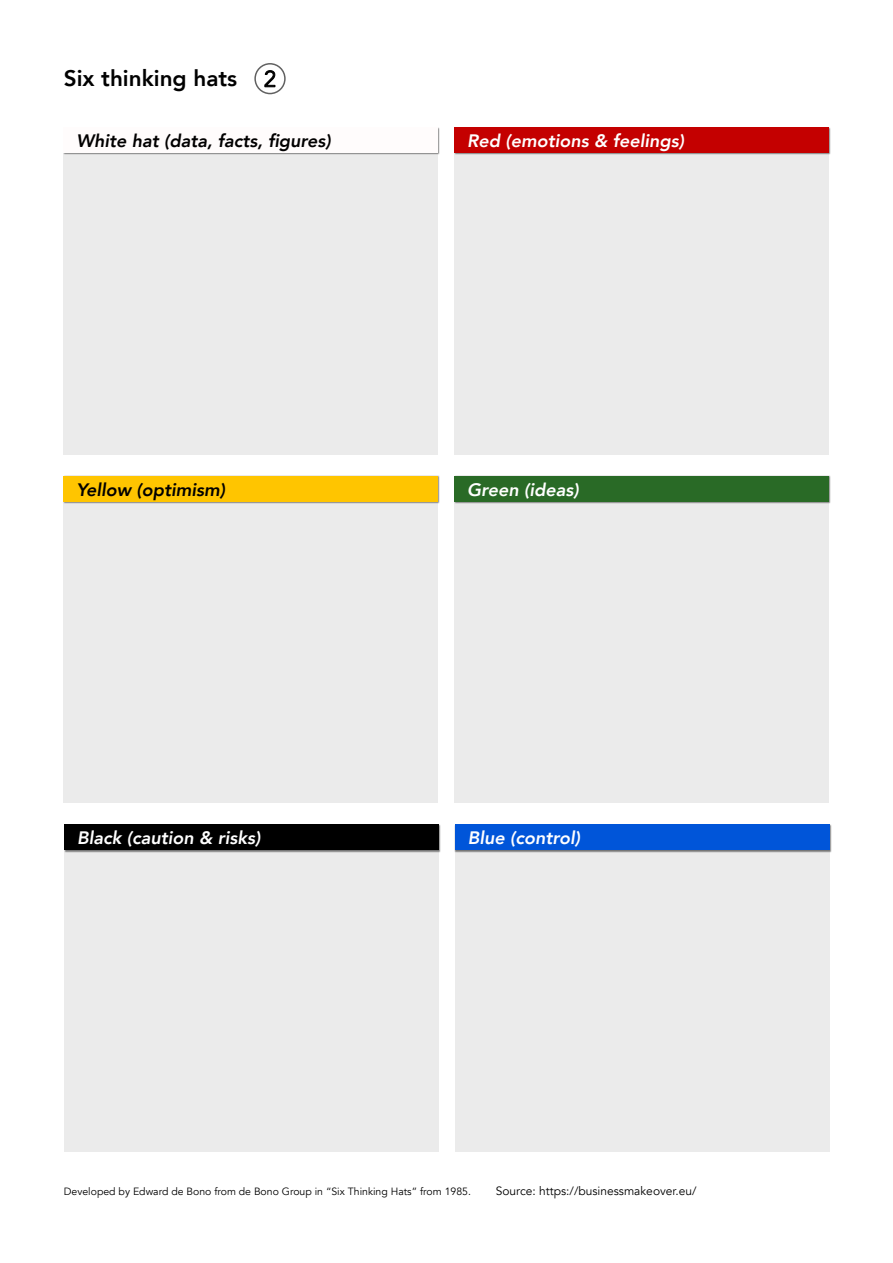
<style>
.page{position:relative;width:893px;height:1263px;background:#fff}
.page>*{position:absolute;margin:0;border:0;box-sizing:border-box;transform-origin:0 0}
.t1{font:800 22.5px "Avenir";color:#000}
.t2{font:italic 800 18px "Avenir";color:#fff}
.t3{font:italic 800 18px "Avenir";color:#000}
.t4{font:12px "Avenir";color:#000}
.t5{font:10.5px "Avenir";color:#000}
.s1{font-weight:400}
</style>
<div class="page">
<div style="left:254px;top:63px;width:32px;height:31px;border:2px solid #616161;border-radius:50%"></div>
<div style="left:64px;top:153px;width:374px;height:302px;background:#ebebeb"></div>
<img style="left:63px;top:127px;width:377px;height:28px">
<div style="left:64px;top:127px;width:374px;height:26px;background:#fffcfc"></div>
<div style="left:454px;top:153px;width:375px;height:302px;background:#ebebeb"></div>
<div style="left:454px;top:127px;width:375px;height:26px;background:#c40000"></div>
<div style="left:64px;top:501px;width:374px;height:302px;background:#ebebeb"></div>
<img style="left:63px;top:476px;width:377px;height:27px">
<div style="left:64px;top:476px;width:374px;height:25px;background:#ffc500"></div>
<div style="left:454px;top:501px;width:375px;height:302px;background:#ebebeb"></div>
<img style="left:454px;top:476px;width:376px;height:27px">
<div style="left:454px;top:476px;width:375px;height:25px;background:#296a26"></div>
<div style="left:64px;top:850px;width:375px;height:302px;background:#ebebeb"></div>
<img style="left:64px;top:824px;width:376px;height:28px">
<div style="left:64px;top:825px;width:375px;height:25px;background:#000"></div>
<div style="left:455px;top:850px;width:374px;height:302px;background:#ebebeb"></div>
<img style="left:455px;top:824px;width:376px;height:28px">
<div style="left:455px;top:825px;width:374px;height:25px;background:#0055d9"></div>
<p class="t1" style="left:64px;top:63px;width:214px">Six thinking hats <span class="s1">2</span></p>
<p class="t3" style="left:77px;top:129px;width:256px">White hat (data, facts, figures)</p>
<p class="t2" style="left:467px;top:129px;width:219px">Red (emotions &amp; feelings)</p>
<p class="t3" style="left:77px;top:477px;width:150px">Yellow (optimism)</p>
<p class="t2" style="left:467px;top:477px;width:113px">Green (ideas)</p>
<p class="t2" style="left:77px;top:826px;width:185px">Black (caution &amp; risks)</p>
<p class="t2" style="left:468px;top:826px;width:114px">Blue (control)</p>
<p class="t5" style="left:64px;top:1185px;width:409px">Developed by Edward de Bono from de Bono Group in “Six Thinking Hats” from 1985.</p>
<p class="t4" style="left:496px;top:1183px;width:202px">Source: https://businessmakeover.eu/</p>
</div>
